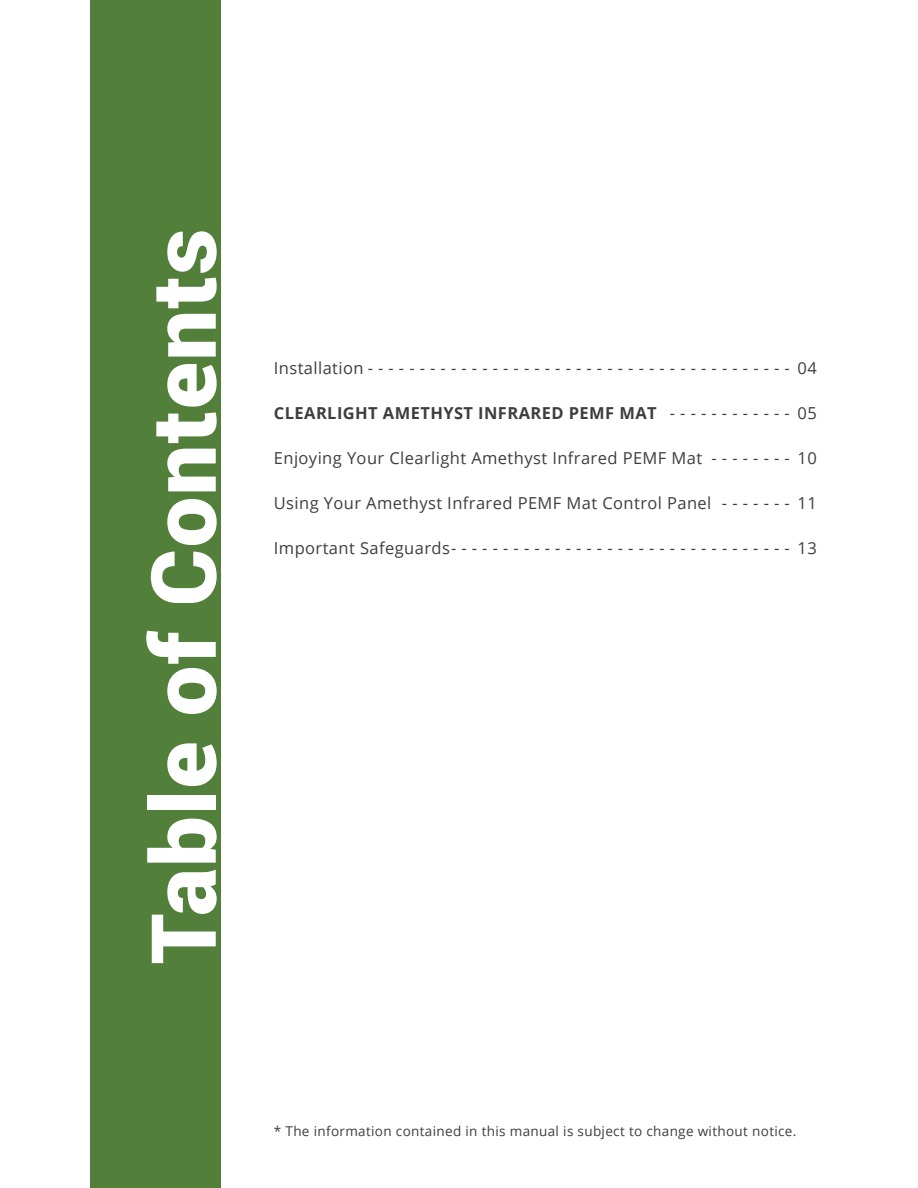
<style>
.page{position:relative;width:918px;height:1188px;background:#fff}
.page>*{position:absolute;margin:0;border:0;box-sizing:border-box;transform-origin:0 0}
.t1{font:900 90px "Roboto";letter-spacing:.015em;color:#fff}
.t2{font:16.5px "Open Sans";letter-spacing:.025em;color:#3e3e3f}
.t3{font:700 16.5px "Open Sans";letter-spacing:.025em;color:#3e3e3f}
.t4{font:13.5px "Open Sans";letter-spacing:.025em;color:#3e3e3f}
.s1{font-weight:400}
</style>
<div class="page">
<div style="left:90px;top:0;width:130px;height:1188px;background:#527f3a"></div>
<p class="t1" style="left:120px;top:964px;width:737px;rotate:-90deg">Table of Contents</p>
<p class="t2" style="left:274px;top:357px;width:545px">Installation - - - - - - - - - - - - - - - - - - - - - - - - - - - - - - - - - - - - - - - - - 04</p>
<p class="t3" style="left:274px;top:402px;width:545px">CLEARLIGHT AMETHYST INFRARED PEMF MAT <span class="s1">- - - - - - - - - - - - 05</span></p>
<p class="t2" style="left:274px;top:447px;width:545px">Enjoying Your Clearlight Amethyst Infrared PEMF Mat - - - - - - - - 10</p>
<p class="t2" style="left:274px;top:492px;width:545px">Using Your Amethyst Infrared PEMF Mat Control Panel - - - - - - - 11</p>
<p class="t2" style="left:274px;top:537px;width:545px">Important Safeguards - - - - - - - - - - - - - - - - - - - - - - - - - - - - - - - - - 13</p>
<p class="t4" style="left:274px;top:1122px;width:524px">* The information contained in this manual is subject to change without notice.</p>
</div>
